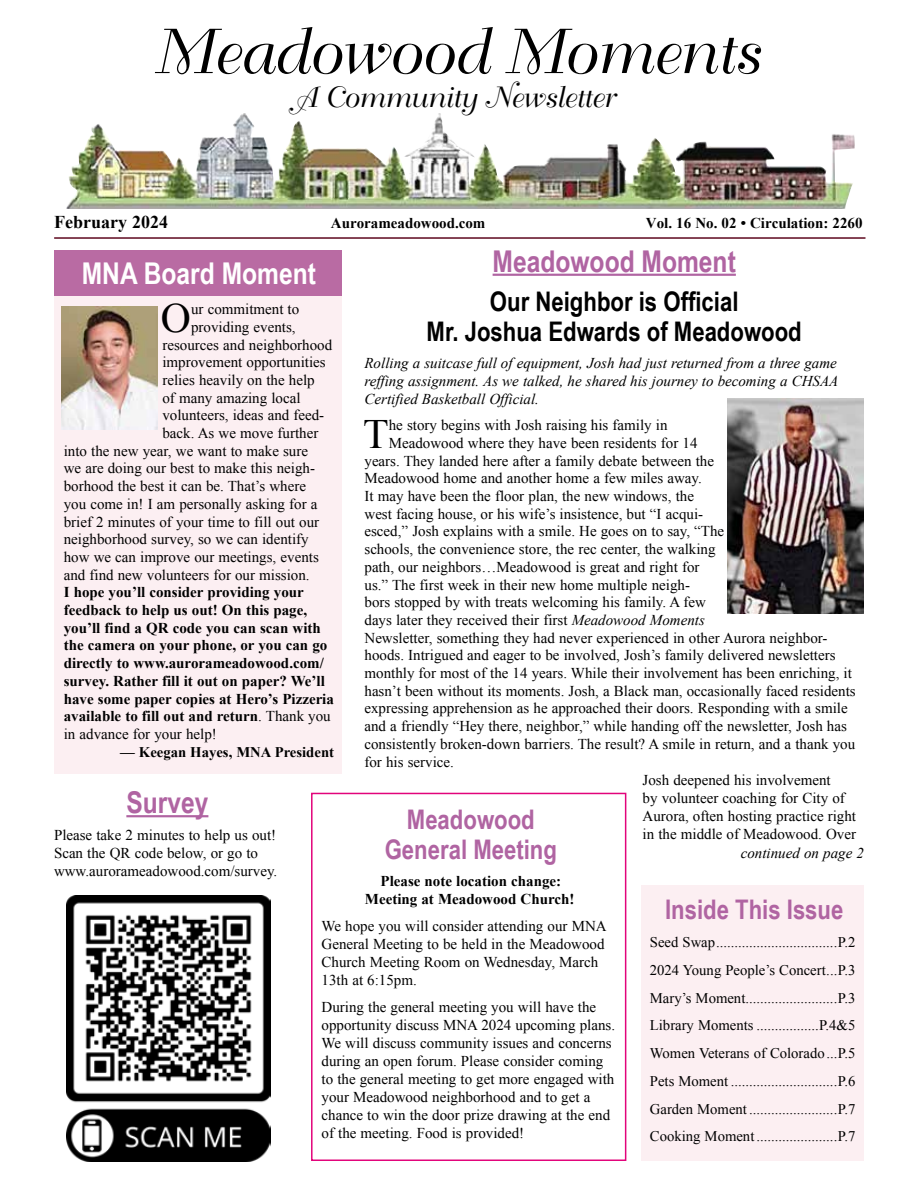
<style>
.page{position:relative;width:918px;height:1188px;background:#fff}
.page>*{position:absolute;margin:0;border:0;box-sizing:border-box;transform-origin:0 0}
.t1{font:62.7px "Bellevue";color:#000}
.t2{font:41.7px "Times New Roman";color:#000}
.t3{font:700 30px "Arial Narrow";color:#b064a2}
.t4{font:700 30px "Arial Narrow";color:#fff}
.t5{font:28.8px "Bellevue";color:#000}
.t6{font:700 27px/30px "Arial Narrow";color:#000;text-align:center}
.t7{font:700 27px/30px "Arial Narrow";color:#b064a2;text-align:center}
.t8{font:700 18px "Times New Roman";color:#000}
.t9{font:15px/18px "Times New Roman";color:#000}
.t10{font:700 15px/17.7px "Times New Roman";color:#000}
.t11{font:italic 15px/18px "Times New Roman";color:#000;text-align:justify}
.t12{font:14.7px/27.8px "Times New Roman";color:#000;text-align:justify}
.t13{font:700 14.7px "Times New Roman";color:#000}
.s1{font-weight:400}
.s2{font-style:italic}
</style>
<div class="page">
<hr style="left:54px;top:237px;width:812px;height:2px;background:#5e081e">
<svg style="left:54px;top:250px;width:287px;height:523px;fill:#fceff2"></svg>
<img style="left:66px;top:113px;width:789px;height:96px">
<div style="left:642px;top:886px;width:222px;height:275px;background:#fceff2"></div>
<img style="left:62px;top:307px;width:95px;height:123px">
<div style="left:311px;top:793px;width:315px;height:368px;border:2px solid #e2047b"></div>
<hr style="left:126px;top:815px;width:82px;height:2px;background:#b064a2">
<img style="left:66px;top:896px;width:205px;height:265px">
<hr style="left:493px;top:274px;width:243px;height:2px;background:#b064a2">
<img style="left:728px;top:399px;width:136px;height:214px">
<h1 class="t1" style="left:151px;top:17px;width:607px">Meadowood Moments</h1>
<h3 class="t5" style="left:294px;top:81px;width:321px">A Community Newsletter</h3>
<p class="t8" style="left:54px;top:209px;width:115px">February 2024</p>
<p class="t10" style="left:331px;top:213px;width:156px">Aurorameadowood.com</p>
<p class="t10" style="left:646px;top:213px;width:218px">Vol. 16 No. 02 • Circulation: 2260</p>
<h3 class="t3" style="left:493px;top:238px;width:245px">Meadowood Moment</h3>
<h3 class="t6" style="left:427px;top:285px;width:377px">Our Neighbor is Official<br>Mr. Joshua Edwards of Meadowood</h3>
<p class="t11" style="left:364px;top:353px;width:475px">Rolling a suitcase full of equipment, Josh had just returned from a three game reffing assignment. As we talked, he shared his journey to becoming a CHSAA Certified Basketball Official.</p>
<h2 class="t2" style="left:363px;top:406px;width:27px">T</h2>
<p class="t9" style="left:389px;top:416px;width:280px">he story begins with Josh raising his family in</p>
<h3 class="t4" style="left:82px;top:251px;width:236px">MNA Board Moment</h3>
<h2 class="t2" style="left:161px;top:290px;width:32px">O</h2>
<p class="t9" style="left:191px;top:300px;width:110px">ur commitment to</p>
<p class="t9" style="left:191px;top:318px;width:106px">providing events,</p>
<p class="t9" style="left:162px;top:335px;width:171px">resources and neighborhood</p>
<p class="t9" style="left:162px;top:353px;width:165px">improvement opportunities</p>
<p class="t9" style="left:162px;top:371px;width:154px">relies heavily on the help</p>
<p class="t9" style="left:162px;top:388px;width:140px">of many amazing local</p>
<p class="t9" style="left:162px;top:406px;width:163px">volunteers, ideas and feed-</p>
<p class="t9" style="left:162px;top:424px;width:158px">back. As we move further</p>
<p class="t9" style="left:64px;top:442px;width:246px">into the new year, we want to make sure</p>
<p class="t9" style="left:64px;top:459px;width:253px">we are doing our best to make this neigh-</p>
<p class="t9" style="left:64px;top:477px;width:244px">borhood the best it can be. That’s where</p>
<p class="t9" style="left:64px;top:495px;width:255px">you come in! I am personally asking for a</p>
<p class="t9" style="left:64px;top:512px;width:257px">brief 2 minutes of your time to fill out our</p>
<p class="t9" style="left:64px;top:530px;width:247px">neighborhood survey, so we can identify</p>
<p class="t9" style="left:64px;top:548px;width:257px">how we can improve our meetings, events</p>
<p class="t9" style="left:64px;top:565px;width:247px">and find new volunteers for our mission.</p>
<p class="t10" style="left:64px;top:583px;width:272px">I hope you’ll consider providing your feedback to help us out! On this page, you’ll find a QR code you can scan with the camera on your phone, or you can go directly to www.aurorameadowood.com/ survey. Rather fill it out on paper? We’ll have some paper copies at Hero’s Pizzeria available to fill out and return<span class="s1">. Thank you in advance for your help!</span></p>
<p class="t13" style="left:120px;top:742px;width:215px">— Keegan Hayes, MNA President</p>
<p class="t9" style="left:389px;top:434px;width:310px">Meadowood where they have been residents for 14</p>
<p class="t9" style="left:365px;top:451px;width:351px">years. They landed here after a family debate between the</p>
<p class="t9" style="left:365px;top:469px;width:339px">Meadowood home and another home a few miles away.</p>
<p class="t9" style="left:365px;top:487px;width:331px">It may have been the floor plan, the new windows, the</p>
<p class="t9" style="left:365px;top:505px;width:340px">west facing house, or his wife’s insistence, but “I acqui-</p>
<p class="t9" style="left:365px;top:522px;width:361px">esced,” Josh explains with a smile. He goes on to say, “The</p>
<p class="t9" style="left:365px;top:540px;width:353px">schools, the convenience store, the rec center, the walking</p>
<p class="t9" style="left:365px;top:558px;width:337px">path, our neighbors…Meadowood is great and right for</p>
<p class="t9" style="left:365px;top:575px;width:327px">us.” The first week in their new home multiple neigh-</p>
<p class="t9" style="left:365px;top:593px;width:343px">bors stopped by with treats welcoming his family. A few</p>
<p class="t9" style="left:365px;top:611px;width:342px">days later they received their first <span class="s2">Meadowood Moments</span></p>
<p class="t9" style="left:365px;top:628px;width:465px">Newsletter, something they had never experienced in other Aurora neighbor-</p>
<p class="t9" style="left:365px;top:646px;width:473px">hoods. Intrigued and eager to be involved, Josh’s family delivered newsletters</p>
<p class="t9" style="left:365px;top:664px;width:489px">monthly for most of the 14 years. While their involvement has been enriching, it</p>
<p class="t9" style="left:365px;top:682px;width:493px">hasn’t been without its moments. Josh, a Black man, occasionally faced residents</p>
<p class="t9" style="left:365px;top:699px;width:485px">expressing apprehension as he approached their doors. Responding with a smile</p>
<p class="t9" style="left:365px;top:717px;width:484px">and a friendly “Hey there, neighbor,” while handing off the newsletter, Josh has</p>
<p class="t9" style="left:365px;top:735px;width:492px">consistently broken-down barriers. The result? A smile in return, and a thank you</p>
<p class="t9" style="left:365px;top:752px;width:91px">for his service.</p>
<p class="t9" style="left:643px;top:770px;width:190px">Josh deepened his involvement</p>
<p class="t9" style="left:643px;top:788px;width:204px">by volunteer coaching for City of</p>
<p class="t9" style="left:643px;top:806px;width:215px">Aurora, often hosting practice right</p>
<p class="t9" style="left:643px;top:824px;width:215px">in the middle of Meadowood. Over</p>
<h3 class="t3" style="left:126px;top:780px;width:84px">Survey</h3>
<p class="t9" style="left:54px;top:826px;width:225px">Please take 2 minutes to help us out!<br>Scan the QR code below, or go to www.aurorameadowood.com/survey.</p>
<h3 class="t7" style="left:385px;top:803px;width:174px">Meadowood<br>General Meeting</h3>
<p class="t10" style="left:365px;top:872px;width:211px;text-align:center">Please note location change:<br>Meeting at Meadowood Church!</p>
<p class="t9" style="left:322px;top:917px;width:287px">We hope you will consider attending our MNA General Meeting to be held in the Meadowood Church Meeting Room on Wednesday, March 13th at 6:15pm.</p>
<p class="t9" style="left:322px;top:998px;width:295px">During the general meeting you will have the opportunity discuss MNA 2024 upcoming plans.<br>We will discuss community issues and concerns during an open forum. Please consider coming to the general meeting to get more engaged with your Meadowood neighborhood and to get a chance to win the door prize drawing at the end of the meeting. Food is provided!</p>
<p class="t11" style="left:741px;top:844px;width:125px">continued on page 2</p>
<h3 class="t7" style="left:665px;top:893px;width:180px">Inside This Issue</h3>
<p class="t12" style="left:650px;top:928px;width:207px">Seed Swap.................................P.2<br>2024 Young People’s Concert...P.3<br>Mary’s Moment.........................P.3<br>Library Moments .................P.4&amp;5<br>Women Veterans of Colorado...P.5<br>Pets Moment .............................P.6<br>Garden Moment ........................P.7<br>Cooking Moment ......................P.7</p>
</div>
